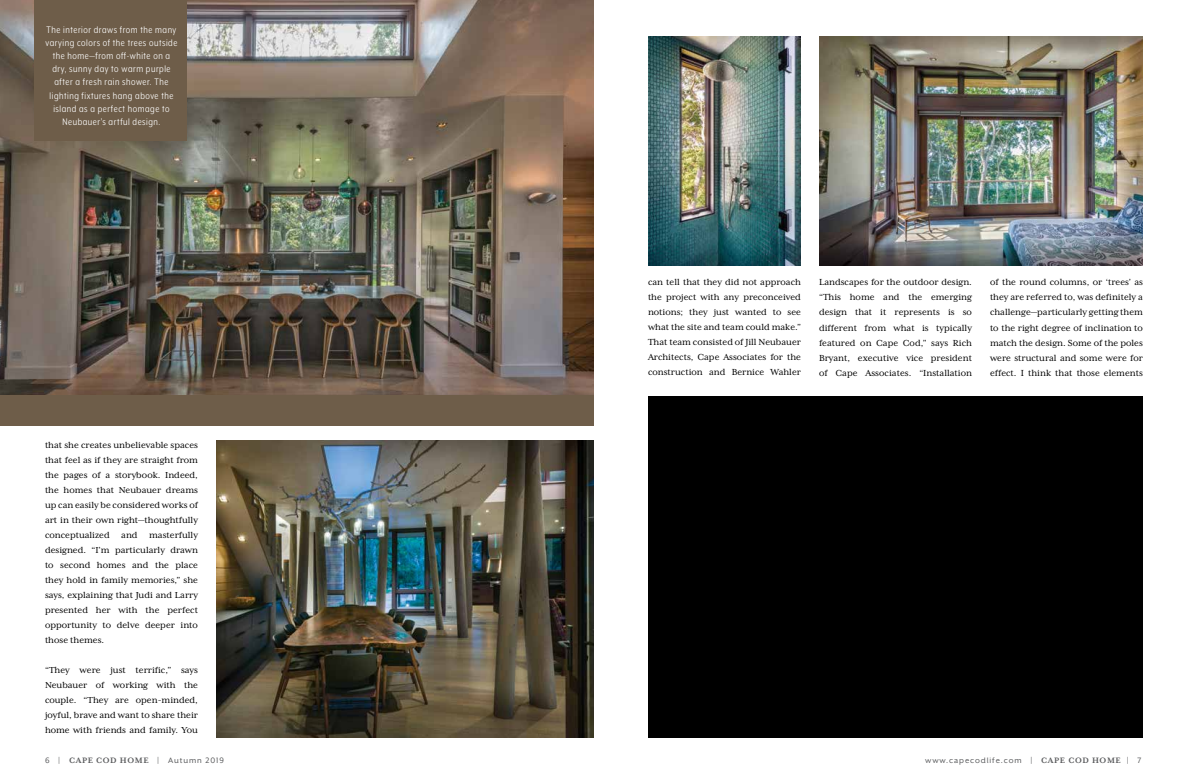
<style>
.page{position:relative;width:1188px;height:783px;background:#fff}
.page>*{position:absolute;margin:0;border:0;box-sizing:border-box;transform-origin:0 0}
.t1{font:11px/13.2px "Mr Eaves XL Mod Nar OT";letter-spacing:.05em;color:#fff;text-align:center}
.t2{font:10.1px/15.1px "Mrs Eaves XL Serif OT";color:#000;text-align:justify}
.t3{font:10px/15px "Mrs Eaves XL Serif OT";color:#000;text-align:justify}
.t4{font:9px "Mr Eaves XL San R";letter-spacing:.1em;color:#58595b}
.s1{font-family:"Mrs Eaves XL Serif OT";font-weight:700}
</style>
<div class="page">
<div style="left:648px;top:396px;width:495px;height:342px;background:#000"></div>
<img style="left:0;top:0;width:594px;height:396px">
<div style="left:0;top:396px;width:594px;height:30px;background:#6e5d49"></div>
<img style="left:819px;top:36px;width:324px;height:229px">
<img style="left:648px;top:36px;width:153px;height:229px">
<img style="left:216px;top:440px;width:378px;height:298px">
<div style="left:34px;top:0;width:153px;height:140px;background:#6e5d49"></div>
<p class="t1" style="left:46px;top:23px;width:133px">The interior draws from the many varying colors of the trees outside the home—from off-white on a dry, sunny day to warm purple after a fresh rain shower. The lighting fixtures hang above the island as a perfect homage to<br>Neubauer’s artful design.</p>
<p class="t3" style="left:45px;top:438px;width:155px">that she creates unbelievable spaces that feel as if they are straight from the pages of a storybook. Indeed, the homes that Neubauer dreams up can easily be considered works of art in their own right—thoughtfully conceptualized and masterfully designed. “I’m particularly drawn to second homes and the place they hold in family memories,” she says, explaining that Judi and Larry presented her with the perfect opportunity to delve deeper into those themes.</p>
<p class="t3" style="left:45px;top:663px;width:155px">“They were just terrific,” says Neubauer of working with the couple. “They are open-minded, joyful, brave and want to share their home with friends and family. You</p>
<p class="t3" style="left:648px;top:275px;width:155px">can tell that they did not approach the project with any preconceived notions; they just wanted to see what the site and team could make.”</p>
<p class="t2" style="left:648px;top:335px;width:155px">That team consisted of Jill Neubauer Architects, Cape Associates for the construction and Bernice Wahler</p>
<p class="t2" style="left:819px;top:275px;width:155px">Landscapes for the outdoor design. “This home and the emerging design that it represents is so different from what is typically featured on Cape Cod,” says Rich Bryant, executive vice president of Cape Associates. “Installation</p>
<p class="t2" style="left:990px;top:275px;width:155px">of the round columns, or ‘trees’ as they are referred to, was definitely a challenge—particularly getting them to the right degree of inclination to match the design. Some of the poles were structural and some were for effect. I think that those elements</p>
<p class="t4" style="left:45px;top:756px;width:180px">6 | <span class="s1">CAPE COD HOME</span> | Autumn 2019</p>
<p class="t4" style="left:925px;top:756px;width:218px">www.capecodlife.com | <span class="s1">CAPE COD HOME</span> | 7</p>
</div>
